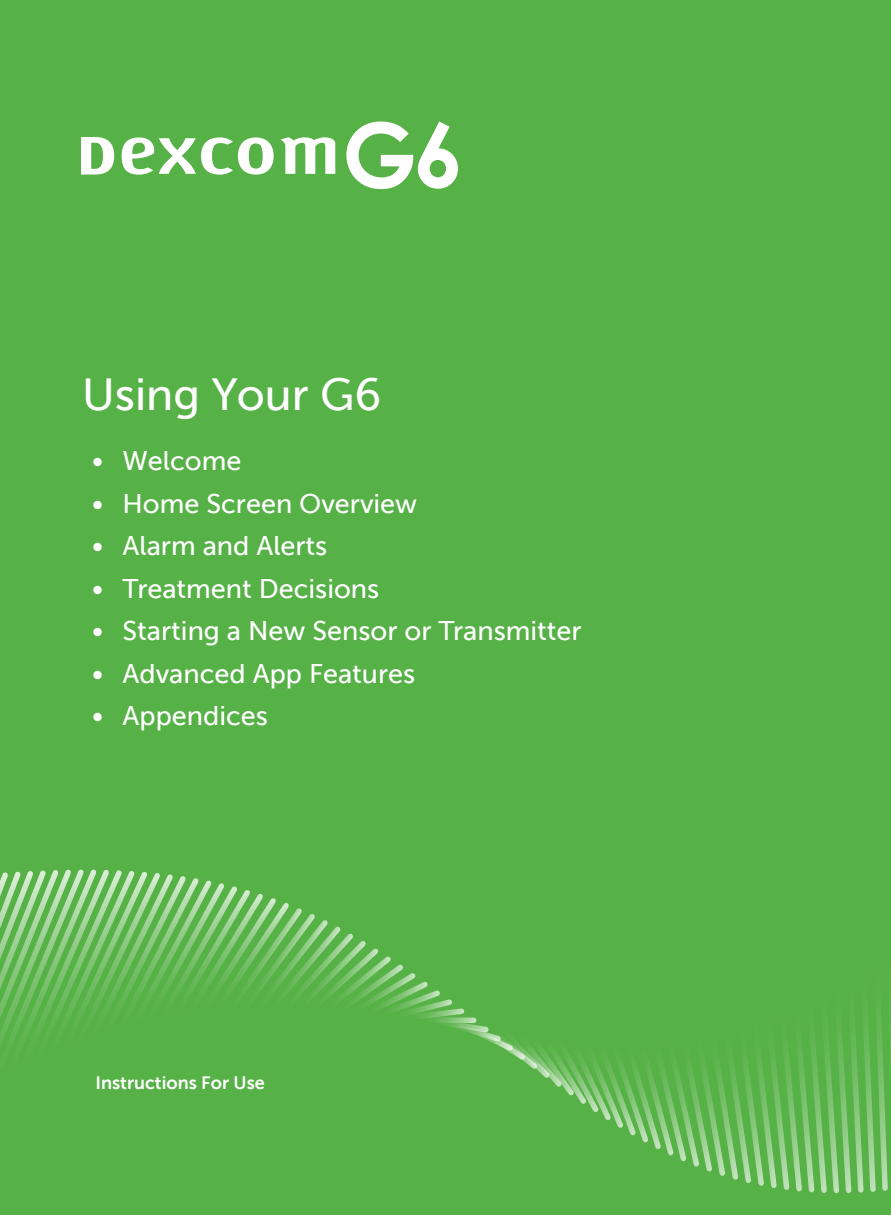
<style>
.page{position:relative;width:891px;height:1215px;background:#56b146}
.page>*{position:absolute;margin:0;border:0;box-sizing:border-box;transform-origin:0 0}
.t1{font:45px "Museo Sans 500";color:#fff}
.t2{font:27px "Museo Sans 500";color:#fff}
.t3{font:18px "Museo Sans 700";color:#fff}
</style>
<div class="page">
<svg style="left:0;top:869px;width:891px;height:324px"></svg>
<svg style="left:122px;top:137px;width:152px;height:38px"></svg>
<svg style="left:280px;top:137px;width:55px;height:37px"></svg>
<svg style="left:81px;top:137px;width:33px;height:38px"></svg>
<svg style="left:346px;top:122px;width:112px;height:67px"></svg>
<p class="t1" style="left:82px;top:370px;width:301px">Using Your G6</p>
<p class="t2" style="left:92px;top:446px;width:151px">• Welcome</p>
<p class="t2" style="left:92px;top:489px;width:327px">• Home Screen Overview</p>
<p class="t2" style="left:92px;top:531px;width:237px">• Alarm and Alerts</p>
<p class="t2" style="left:92px;top:574px;width:289px">• Treatment Decisions</p>
<p class="t2" style="left:92px;top:616px;width:491px">• Starting a New Sensor or Transmitter</p>
<p class="t2" style="left:92px;top:659px;width:325px">• Advanced App Features</p>
<p class="t2" style="left:92px;top:701px;width:177px">• Appendices</p>
<p class="t3" style="left:96px;top:1073px;width:171px">Instructions For Use</p>
</div>
